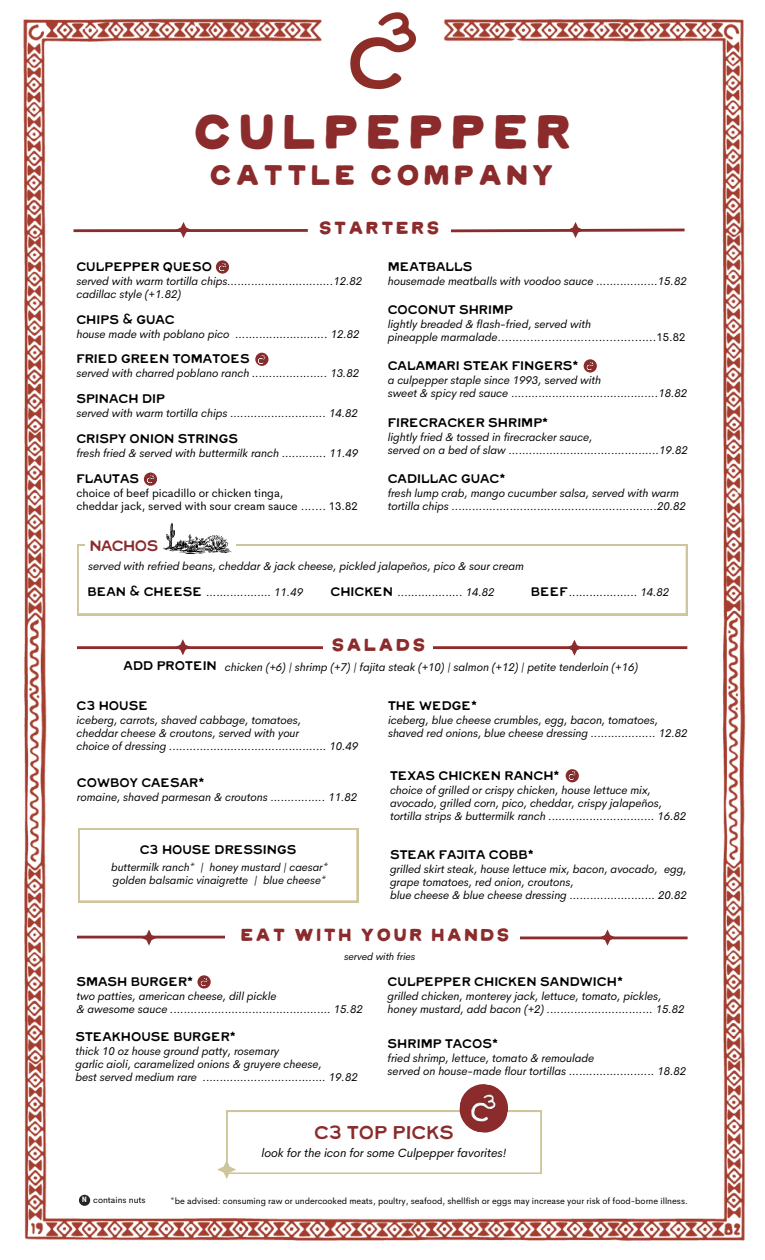
<style>
.page{position:relative;width:765px;height:1260px;background:#fff}
.page>*{position:absolute;margin:0;border:0;box-sizing:border-box;transform-origin:0 0}
.t1{font:48.88px "COWBOY Regular";color:#8b2b2c}
.t2{font:28.25px "COWBOY Regular";color:#8b2b2c}
.t3{font:18.5px "Ranch Water";color:#8b2b2c}
.t4{font:17.5px "COWBOY Regular";color:#8b2b2c}
.t5{font:15px "Ranch Water";letter-spacing:-.035em;color:#8b2b2c}
.t6{font:12.5px "Ranch Water";color:#000}
.t7{font:italic 12px "Cerebri Sans";color:#000}
.t8{font:italic 11.25px/13.1px "Cerebri Sans";color:#000}
.t9{font:11.25px/13.1px "Cerebri Sans";color:#000}
.t10{font:italic 11px/12.9px "Cerebri Sans";color:#000}
.t11{font:italic 10px "Cerebri Sans";color:#000}
.t12{font:8.75px "Cerebri Sans";color:#000}
.s1{font-style:normal}
.s2{font-family:"Ranch Water";font-style:normal;font-size:12.5px}
.s3{font-family:"Roboto Condensed";font-weight:700;font-size:7.62px;color:#fffcf2}
</style>
<div class="page">
<img style="left:23px;top:18px;width:723px;height:1223px">
<img style="left:337px;top:12px;width:92px;height:83px">
<hr style="left:77px;top:646px;width:254px;height:3px;background:#8b2b2c">
<hr style="left:426px;top:646px;width:261px;height:3px;background:#8b2b2c">
<div style="left:324px;top:633px;width:109px;height:30px;background:#fff"></div>
<svg style="left:175px;top:639px;width:16px;height:16px"></svg>
<svg style="left:566px;top:640px;width:17px;height:16px"></svg>
<svg style="left:78px;top:828px;width:280px;height:74px"></svg>
<hr style="left:77px;top:936px;width:202px;height:2px;background:#8b2b2c">
<svg style="left:141px;top:929px;width:16px;height:17px"></svg>
<hr style="left:459px;top:937px;width:229px;height:2px;background:#8b2b2c">
<svg style="left:599px;top:929px;width:17px;height:17px"></svg>
<div style="left:226px;top:925px;width:294px;height:24px;background:#fff"></div>
<div style="left:308px;top:217px;width:142px;height:27px;background:#fff"></div>
<hr style="left:74px;top:229px;width:234px;height:3px;background:#8b2b2c">
<svg style="left:175px;top:222px;width:17px;height:16px"></svg>
<svg style="left:450px;top:222px;width:237px;height:16px"></svg>
<div style="left:79px;top:1195px;width:11px;height:11px;background:#28222b;border-radius:50%"></div>
<svg style="left:217px;top:1082px;width:325px;height:97px"></svg>
<svg style="left:77px;top:544px;width:610px;height:71px"></svg>
<div style="left:85px;top:539px;width:151px;height:18px;background:#fff"></div>
<svg style="left:163px;top:523px;width:69px;height:31px"></svg>
<svg style="left:216px;top:260px;width:13px;height:14px"></svg>
<svg style="left:218px;top:262px;width:9px;height:10px"></svg>
<svg style="left:255px;top:353px;width:14px;height:13px"></svg>
<svg style="left:257px;top:354px;width:10px;height:10px"></svg>
<svg style="left:584px;top:359px;width:13px;height:14px"></svg>
<svg style="left:585px;top:361px;width:10px;height:10px"></svg>
<svg style="left:144px;top:473px;width:13px;height:13px"></svg>
<svg style="left:146px;top:474px;width:9px;height:10px"></svg>
<svg style="left:566px;top:769px;width:13px;height:13px"></svg>
<svg style="left:567px;top:771px;width:10px;height:10px"></svg>
<svg style="left:197px;top:975px;width:14px;height:14px"></svg>
<svg style="left:199px;top:977px;width:10px;height:10px"></svg>
<p class="t1" style="left:190px;top:111px;width:387px">CULPEPPER</p>
<p class="t2" style="left:207px;top:163px;width:350px">CATTLE COMPANY</p>
<p class="t4" style="left:318px;top:221px;width:124px">STARTERS</p>
<p class="t6" style="left:76px;top:261px;width:137px">CULPEPPER QUESO</p>
<p class="t8" style="left:76px;top:274px;width:287px">served with warm tortilla chips...............................12.82 cadillac style (+1.82)</p>
<p class="t6" style="left:76px;top:314px;width:100px">CHIPS &amp; GUAC</p>
<p class="t8" style="left:76px;top:327px;width:285px">house made with poblano pico ........................... 12.82</p>
<p class="t6" style="left:76px;top:354px;width:175px">FRIED GREEN TOMATOES</p>
<p class="t8" style="left:76px;top:367px;width:284px">served with charred poblano ranch ...................... 13.82</p>
<p class="t6" style="left:76px;top:394px;width:90px">SPINACH DIP</p>
<p class="t8" style="left:76px;top:407px;width:283px">served with warm tortilla chips ............................ 14.82</p>
<p class="t6" style="left:76px;top:433px;width:163px">CRISPY ONION STRINGS</p>
<p class="t8" style="left:76px;top:447px;width:283px">fresh fried &amp; served with buttermilk ranch ............. 11.49</p>
<p class="t6" style="left:76px;top:473px;width:64px">FLAUTAS</p>
<p class="t9" style="left:76px;top:486px;width:283px">choice of beef picadillo or chicken tinga,<br>cheddar jack, served with sour cream sauce ....... 13.82</p>
<p class="t6" style="left:388px;top:261px;width:86px">MEATBALLS</p>
<p class="t8" style="left:388px;top:274px;width:300px">housemade meatballs with voodoo sauce ..................15.82</p>
<p class="t6" style="left:388px;top:304px;width:127px">COCONUT SHRIMP</p>
<p class="t8" style="left:388px;top:317px;width:299px">lightly breaded &amp; flash-fried, served with<br>pineapple marmalade<span class="s1">............................................15.82</span></p>
<p class="t6" style="left:388px;top:360px;width:192px">CALAMARI STEAK FINGERS*</p>
<p class="t8" style="left:388px;top:374px;width:301px">a culpepper staple since 1993, <span class="s1">s</span>erved with<br>sweet &amp; spicy red sauce ...........................................18.82</p>
<p class="t6" style="left:388px;top:417px;width:162px">FIRECRACKER SHRIMP*</p>
<p class="t8" style="left:388px;top:430px;width:302px">lightly fried &amp; tossed in firecracker sauce,<br>served on a bed of slaw ............................................19.82</p>
<p class="t6" style="left:388px;top:473px;width:119px">CADILLAC GUAC*</p>
<p class="t8" style="left:388px;top:486px;width:300px">fresh lump crab, mango cucumber salsa, served with warm tortilla chips ............................................................20.82</p>
<p class="t5" style="left:89px;top:539px;width:70px">NACHOS</p>
<p class="t8" style="left:88px;top:560px;width:437px">served with refried beans, cheddar &amp; jack cheese, pickled jalapeños, pico &amp; sour cream</p>
<p class="t8" style="left:88px;top:585px;width:217px"><span class="s2">BEAN &amp; CHEESE</span> ................... 11.49</p>
<h5 class="t8" style="left:331px;top:585px;width:165px"><span class="s2">CHICKEN</span> ................... 14.82</h5>
<p class="t6" style="left:531px;top:586px;width:38px">BEEF</p>
<h3 class="t8" style="left:569px;top:585px;width:102px">.................... 14.82</h3>
<p class="t4" style="left:331px;top:638px;width:97px">SALADS</p>
<h3 class="t8" style="left:124px;top:661px;width:516px"><span class="s2">ADD PROTEIN</span> chicken (+6) | shrimp (+7) | fajita steak (+10) | salmon (+12) | petite tenderloin (+16)</h3>
<p class="t6" style="left:76px;top:700px;width:73px">C3 HOUSE</p>
<p class="t8" style="left:76px;top:713px;width:283px">iceberg, carrots, shaved cabbage, tomatoes,<br>cheddar cheese &amp; croutons, served with your<br>choice of dressing .............................................. 10.49</p>
<p class="t6" style="left:77px;top:777px;width:129px">COWBOY CAESAR*</p>
<p class="t8" style="left:77px;top:791px;width:282px">romaine, shaved parmesan &amp; croutons ................ 11.82</p>
<h1 class="t6" style="left:140px;top:844px;width:158px">C3 HOUSE DRESSINGS</h1>
<p class="t10" style="left:111px;top:861px;width:218px">buttermilk ranch* | honey mustard | caesar* golden balsamic vinaigrette | blue cheese*</p>
<p class="t6" style="left:388px;top:700px;width:91px">THE WEDGE*</p>
<p class="t8" style="left:388px;top:713px;width:301px">iceberg, blue cheese crumbles, egg, bacon, tomatoes, shaved red onions, blue cheese dressing ................... 12.82</p>
<p class="t6" style="left:390px;top:770px;width:171px">TEXAS CHICKEN RANCH*</p>
<p class="t8" style="left:390px;top:783px;width:298px">choice of grilled or crispy chicken, house lettuce mix, avocado, grilled corn, pico, cheddar, crispy jalapeños, tortilla strips &amp; buttermilk ranch ............................... 16.82</p>
<p class="t6" style="left:390px;top:849px;width:145px">STEAK FAJITA COBB*</p>
<p class="t8" style="left:390px;top:863px;width:298px">grilled skirt steak, house lettuce mix, bacon, avocado, egg, grape tomatoes, red onion, croutons,<br>blue cheese &amp; blue cheese dressing ......................... 20.82</p>
<p class="t4" style="left:239px;top:927px;width:273px">EAT WITH YOUR HANDS</p>
<p class="t11" style="left:344px;top:950px;width:73px">served with fries</p>
<p class="t6" style="left:76px;top:976px;width:118px">SMASH BURGER*</p>
<p class="t8" style="left:76px;top:989px;width:288px">two patties, american cheese, dill pickle<br>&amp; awesome sauce ............................................... 15.82</p>
<p class="t6" style="left:75px;top:1031px;width:162px">STEAKHOUSE BURGER*</p>
<p class="t8" style="left:75px;top:1045px;width:284px">thick 10 oz house ground patty, rosemary<br>garlic aioli, caramelized onions &amp; gruyere cheese,<br>best served medium rare .................................... 19.82</p>
<p class="t6" style="left:388px;top:976px;width:237px">CULPEPPER CHICKEN SANDWICH*</p>
<p class="t8" style="left:388px;top:989px;width:298px">grilled chicken, monterey jack, lettuce, tomato, pickles, honey mustard, add bacon (+2) ............................... 15.82</p>
<p class="t6" style="left:388px;top:1038px;width:112px">SHRIMP TACOS*</p>
<p class="t8" style="left:388px;top:1051px;width:300px">fried shrimp, lettuce, tomato &amp; remoulade<br>served on house-made flour tortillas ......................... 18.82</p>
<h2 class="t12" style="left:82px;top:1194px;width:65px"><span class="s3">N</span> contains nuts</h2>
<h4 class="t3" style="left:314px;top:1125px;width:141px">C3 TOP PICKS</h4>
<p class="t7" style="left:262px;top:1145px;width:246px">look for the icon for some Culpepper favorites!</p>
<p class="t12" style="left:171px;top:1195px;width:519px">*be advised: consuming raw or undercooked meats, poultry, seafood, shellfish or eggs may increase your risk of food-borne illness.</p>
</div>
